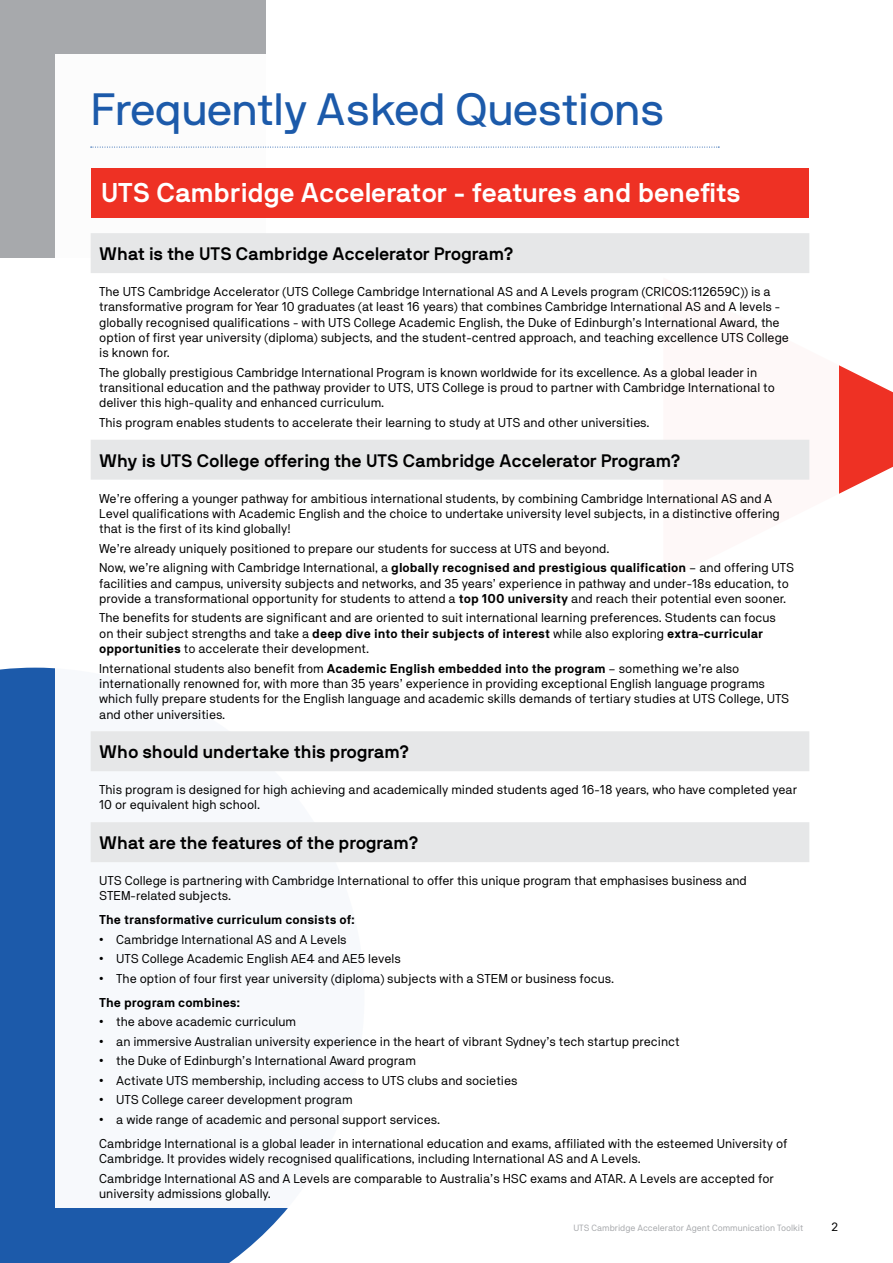
<style>
.page{position:relative;width:893px;height:1263px;background:#fff}
.page>*{position:absolute;margin:0;border:0;box-sizing:border-box;transform-origin:0 0}
.t1{font:45px "NB International Pro";color:#1c5aaa}
.t2{font:700 27px "NB International Pro";letter-spacing:-.005em;color:#fff}
.t3{font:700 18px "NB International Pro";color:#000}
.t4{font:12.75px/15.3px "NB Akademie Std";color:#000}
.t5{font:700 12.75px "NB Akademie Std";color:#000}
.t6{font:12px "NB Akademie Std";color:#000}
.t7{font:9px "NB Akademie Std";color:#a7a9ac}
.s1{font-weight:700}
.s2{font-family:"Arial"}
</style>
<div class="page">
<svg style="left:839px;top:365px;width:54px;height:129px;fill:#ee3124"></svg>
<div style="left:0;top:0;width:266px;height:258px;background:#a7a9ac"></div>
<div style="left:0;top:668px;width:288px;height:595px;background:#1c5aaa"></div>
<div style="left:55px;top:55px;width:783px;height:1153px;background:#fff"></div>
<div style="left:91px;top:168px;width:718px;height:50px;background:#ee3124"></div>
<svg style="left:91px;top:147px;width:628px;height:1px"></svg>
<svg style="left:91px;top:233px;width:718px;height:629px"></svg>
<h1 class="t1" style="left:91px;top:84px;width:575px">Frequently Asked Questions</h1>
<h2 class="t2" style="left:101px;top:177px;width:642px">UTS Cambridge Accelerator - features and benefits</h2>
<h3 class="t3" style="left:99px;top:244px;width:416px">What is the UTS Cambridge Accelerator Program?</h3>
<p class="t4" style="left:99px;top:284px;width:691px">The UTS Cambridge Accelerator (UTS College Cambridge International AS and A Levels program (CRICOS:112659C)) is a transformative program for Year 10 graduates (at least 16 years) that combines Cambridge International AS and A levels - globally recognised qualifications - with UTS College Academic English, the Duke of Edinburgh’s International Award, the option of first year university (diploma) subjects, and the student-centred approach, and teaching excellence UTS College is known for.</p>
<p class="t4" style="left:99px;top:365px;width:677px">The globally prestigious Cambridge International Program is known worldwide for its excellence. As a global leader in transitional education and the pathway provider to UTS, UTS College is proud to partner with Cambridge International to deliver this high-quality and enhanced curriculum.</p>
<p class="t4" style="left:99px;top:415px;width:552px">This program enables students to accelerate their learning to study at UTS and other universities.</p>
<h3 class="t3" style="left:99px;top:450px;width:583px">Why is UTS College offering the UTS Cambridge Accelerator Program?</h3>
<p class="t4" style="left:99px;top:490px;width:682px">We’re offering a younger pathway for ambitious international students, by combining Cambridge International AS and A<br>Level qualifications with Academic English and the choice to undertake university level subjects, in a distinctive offering that is the first of its kind globally!</p>
<p class="t4" style="left:99px;top:538px;width:696px;line-height:19.5px">We’re already uniquely positioned to prepare our students for success at UTS and beyond.<br>Now, we’re aligning with Cambridge International, a <span class="s1">globally recognised and prestigious qualification</span> – and offering UTS</p>
<p class="t4" style="left:99px;top:575px;width:691px">facilities and campus, university subjects and networks, and 35 years’ experience in pathway and under-18s education, to provide a transformational opportunity for students to attend a <span class="s1">top 100 university</span> and reach their potential even sooner.</p>
<p class="t4" style="left:99px;top:610px;width:678px">The benefits for students are significant and are oriented to suit international learning preferences. Students can focus on their subject strengths and take a <span class="s1">deep dive into their subjects of interest</span> while also exploring <span class="s1">extra-curricular opportunities</span> to accelerate their development.</p>
<p class="t4" style="left:99px;top:660px;width:692px">International students also benefit from <span class="s1">Academic English embedded into the program</span> – something we’re also internationally renowned for, with more than 35 years’ experience in providing exceptional English language programs which fully prepare students for the English language and academic skills demands of tertiary studies at UTS College, UTS and other universities.</p>
<h3 class="t3" style="left:99px;top:742px;width:312px">Who should undertake this program?</h3>
<p class="t4" style="left:99px;top:782px;width:699px">This program is designed for high achieving and academically minded students aged 16-18 years, who have completed year<br>10 or equivalent high school.</p>
<h3 class="t3" style="left:99px;top:833px;width:321px">What are the features of the program?</h3>
<p class="t4" style="left:99px;top:873px;width:649px">UTS College is partnering with Cambridge International to offer this unique program that emphasises business and<br>STEM-related subjects.</p>
<p class="t5" style="left:99px;top:912px;width:257px">The transformative curriculum consists of:</p>
<p class="t4" style="left:99px;top:931px;width:249px"><span class="s2">•</span> Cambridge International AS and A Levels</p>
<p class="t4" style="left:99px;top:951px;width:303px"><span class="s2">•</span> UTS College Academic English AE4 and AE5 levels</p>
<p class="t4" style="left:99px;top:966px;width:517px;line-height:23.9px"><span class="s2">•</span> The option of four first year university (diploma) subjects with a STEM or business focus.<br><span class="s1">The program combines:</span></p>
<p class="t4" style="left:99px;top:1014px;width:198px"><span class="s2">•</span> the above academic curriculum</p>
<p class="t4" style="left:99px;top:1033px;width:582px"><span class="s2">•</span> an immersive Australian university experience in the heart of vibrant Sydney’s tech startup precinct</p>
<p class="t4" style="left:99px;top:1053px;width:318px"><span class="s2">•</span> the Duke of Edinburgh’s International Award program</p>
<p class="t4" style="left:99px;top:1073px;width:420px"><span class="s2">•</span> Activate UTS membership, including access to UTS clubs and societies</p>
<p class="t4" style="left:99px;top:1092px;width:255px"><span class="s2">•</span> UTS College career development program</p>
<p class="t4" style="left:99px;top:1107px;width:690px;line-height:23.9px"><span class="s2">•</span> a wide range of academic and personal support services.<br>Cambridge International is a global leader in international education and exams, affiliated with the esteemed University of</p>
<p class="t4" style="left:99px;top:1149px;width:676px;line-height:19.5px">Cambridge. It provides widely recognised qualifications, including International AS and A Levels.<br>Cambridge International AS and A Levels are comparable to Australia’s HSC exams and ATAR. A Levels are accepted for</p>
<p class="t4" style="left:99px;top:1186px;width:173px">university admissions globally.</p>
<p class="t7" style="left:573px;top:1222px;width:232px">UTS Cambridge Accelerator Agent Communication Toolkit</p>
<p class="t6" style="left:832px;top:1220px;width:8px">2</p>
</div>
